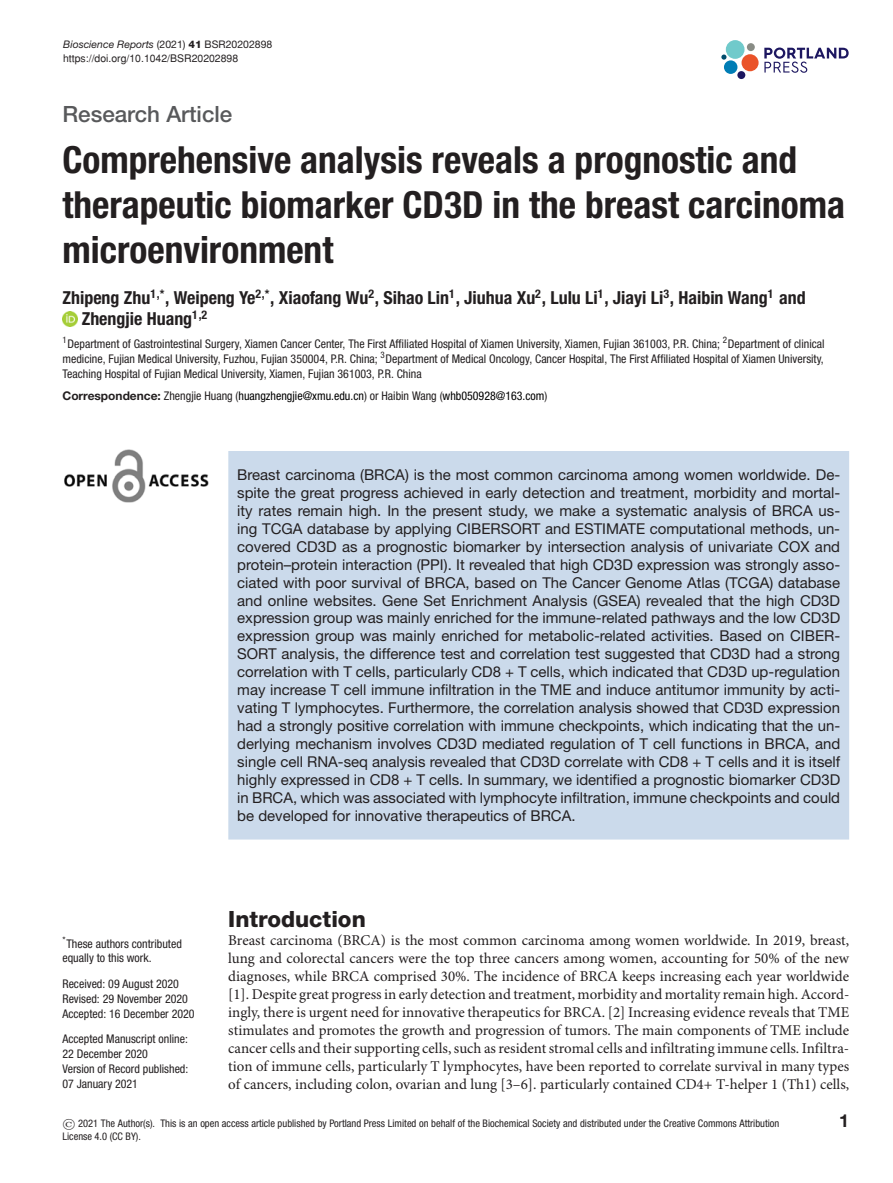
<style>
.page{position:relative;width:893px;height:1183px;background:#fff}
.page>*{position:absolute;margin:0;border:0;box-sizing:border-box;transform-origin:0 0}
.t1{font:700 condensed 37.35px/44.8px "Helvetica Neue LT Std";color:#231f20}
.t2{font:500 22.35px "Helvetica Neue LT Std";color:#58595b}
.t3{font:800 22.35px "Helvetica Neue LT Std";color:#231f20}
.t4{font:700 condensed 18px/21px "Helvetica Neue LT Std";color:#231f20}
.t5{font:700 18px "Helvetica Neue LT Std";color:#231f20}
.t6{font:15px/18px "Helvetica Neue LT Std";color:#231f20;text-align:justify}
.t7{font:15px/18px "Minion Pro";color:#231f20;text-align:justify}
.t8{font:condensed 12px/15px "Helvetica Neue LT Std";color:#231f20}
.t9{font:condensed 12px "Helvetica Neue LT Std";color:#000}
.t10{font:condensed 10.5px/13.5px "Helvetica Neue LT Std";color:#231f20}
.t11{font:italic 10.5px "Helvetica Neue LT Std";color:#231f20}
.t12{font:10.5px "Helvetica";color:#231f20}
.s1{font-style:normal}
.s2{font-weight:800;font-style:normal}
.s3{font-weight:700;font-stretch:normal;color:#231f20}
.s4{color:#231f20}
.s5{font-family:"SFRM0700";font-stretch:normal}
</style>
<div class="page">
<svg style="left:764px;top:48px;width:85px;height:25px"></svg>
<div style="left:726px;top:40px;width:18px;height:19px;background:#70cacb;border-radius:50%"></div>
<div style="left:741px;top:54px;width:18px;height:17px;background:#ea5329;border-radius:50%"></div>
<div style="left:724px;top:60px;width:13px;height:14px;background:#007db5;border-radius:50%"></div>
<div style="left:737px;top:71px;width:8px;height:8px;background:#1d1760;border-radius:50%"></div>
<div style="left:747px;top:43px;width:8px;height:8px;background:#888c85;border-radius:50%"></div>
<svg style="left:721px;top:54px;width:5px;height:6px"></svg>
<img style="left:62px;top:312px;width:16px;height:15px">
<img style="left:64px;top:449px;width:145px;height:53px">
<div style="left:228px;top:451px;width:621px;height:388px;background:#cbdaeb"></div>
<p class="t11" style="left:63px;top:40px;width:211px">Bioscience Reports <span class="s1">(2021)</span> <span class="s2">41</span> <span class="s1">BSR20202898</span></p>
<p class="t12" style="left:63px;top:54px;width:177px">https://doi.org/10.1042/BSR20202898</p>
<h2 class="t2" style="left:62px;top:106px;width:171px">Research Article</h2>
<h1 class="t1" style="left:62px;top:140px;width:784px">Comprehensive analysis reveals a prognostic and therapeutic biomarker CD3D in the breast carcinoma microenvironment</h1>
<p class="t4" style="left:82px;top:289px;width:726px;text-indent:-19px">Zhipeng Zhu<sup>1,*</sup>, Weipeng Ye<sup>2,*</sup>, Xiaofang Wu<sup>2</sup>, Sihao Lin<sup>1</sup>, Jiuhua Xu<sup>2</sup>, Lulu Li<sup>1</sup>, Jiayi Li<sup>3</sup>, Haibin Wang<sup>1</sup> and<br>Zhengjie Huang<sup>1,2</sup></p>
<p class="t8" style="left:62px;top:337px;width:764px;text-align:justify"><sup>1</sup>Department of Gastrointestinal Surgery, Xiamen Cancer Center, The First Affiliated Hospital of Xiamen University, Xiamen, Fujian 361003, P.R. China; <sup>2</sup>Department of clinical medicine, Fujian Medical University, Fuzhou, Fujian 350004, P.R. China; <sup>3</sup>Department of Medical Oncology, Cancer Hospital, The First Affiliated Hospital of Xiamen University, Teaching Hospital of Fujian Medical University, Xiamen, Fujian 361003, P.R. China</p>
<p class="t9" style="left:62px;top:391px;width:486px"><span class="s3">Correspondence:</span> <span class="s4">Zhengjie Huang (</span>huangzhengjie@xmu.edu.cn<span class="s4">) or Haibin Wang (</span>whb050928@163.com<span class="s4">)</span></p>
<p class="t6" style="left:237px;top:467px;width:604px">Breast carcinoma (BRCA) is the most common carcinoma among women worldwide. De&shy;spite the great progress achieved in early detection and treatment, morbidity and mortal&shy;ity rates remain high. In the present study, we make a systematic analysis of BRCA us&shy;ing TCGA database by applying CIBERSORT and ESTIMATE computational methods, un&shy;covered CD3D as a prognostic biomarker by intersection analysis of univariate COX and protein–protein interaction (PPI). It revealed that high CD3D expression was strongly asso&shy;ciated with poor survival of BRCA, based on The Cancer Genome Atlas (TCGA) database and online websites. Gene Set Enrichment Analysis (GSEA) revealed that the high CD3D expression group was mainly enriched for the immune-related pathways and the low CD3D expression group was mainly enriched for metabolic-related activities. Based on CIBER-SORT analysis, the difference test and correlation test suggested that CD3D had a strong correlation with T cells, particularly CD8 + T cells, which indicated that CD3D up-regulation may increase T cell immune infiltration in the TME and induce antitumor immunity by acti&shy;vating T lymphocytes. Furthermore, the correlation analysis showed that CD3D expression had a strongly positive correlation with immune checkpoints, which indicating that the un&shy;derlying mechanism involves CD3D mediated regulation of T cell functions in BRCA, and single cell RNA-seq analysis revealed that CD3D correlate with CD8 + T cells and it is itself highly expressed in CD8 + T cells. In summary, we identified a prognostic biomarker CD3D in BRCA, which was associated with lymphocyte infiltration, immune checkpoints and could be developed for innovative therapeutics of BRCA.</p>
<h2 class="t3" style="left:228px;top:910px;width:139px">Introduction</h2>
<p class="t7" style="left:228px;top:932px;width:623px">Breast carcinoma (BRCA) is the most common carcinoma among women worldwide. In 2019, breast, lung and colorectal cancers were the top three cancers among women, accounting for 50% of the new diagnoses, while BRCA comprised 30%. The incidence of BRCA keeps increasing each year worldwide [1]. Despite great progress in early detection and treatment, morbidity and mortality remain high. Accord&shy;ingly, there is urgent need for innovative therapeutics for BRCA. [2] Increasing evidence reveals that TME stimulates and promotes the growth and progression of tumors. The main components of TME include cancer cells and their supporting cells, such as resident stromal cells and infiltrating immune cells. Infiltra&shy;tion of immune cells, particularly T lymphocytes, have been reported to correlate survival in many types of cancers, including colon, ovarian and lung [3–6]. particularly contained CD4+ T-helper 1 (Th1) cells,</p>
<p class="t10" style="left:62px;top:1117px;width:718px"><span class="s5">©</span> 2021 The Author(s). This is an open access article published by Portland Press Limited on behalf of the Biochemical Society and distributed under the Creative Commons Attribution<br>License 4.0 (CC BY).</p>
<p class="t5" style="left:839px;top:1113px;width:11px">1</p>
<p class="t8" style="left:62px;top:936px;width:121px"><sup>*</sup>These authors contributed equally to this work.</p>
<p class="t8" style="left:62px;top:976px;width:134px">Received: 09 August 2020<br>Revised: 29 November 2020<br>Accepted: 16 December 2020</p>
<p class="t8" style="left:62px;top:1032px;width:127px">Accepted Manuscript online:<br>22 December 2020<br>Version of Record published:<br>07 January 2021</p>
</div>
